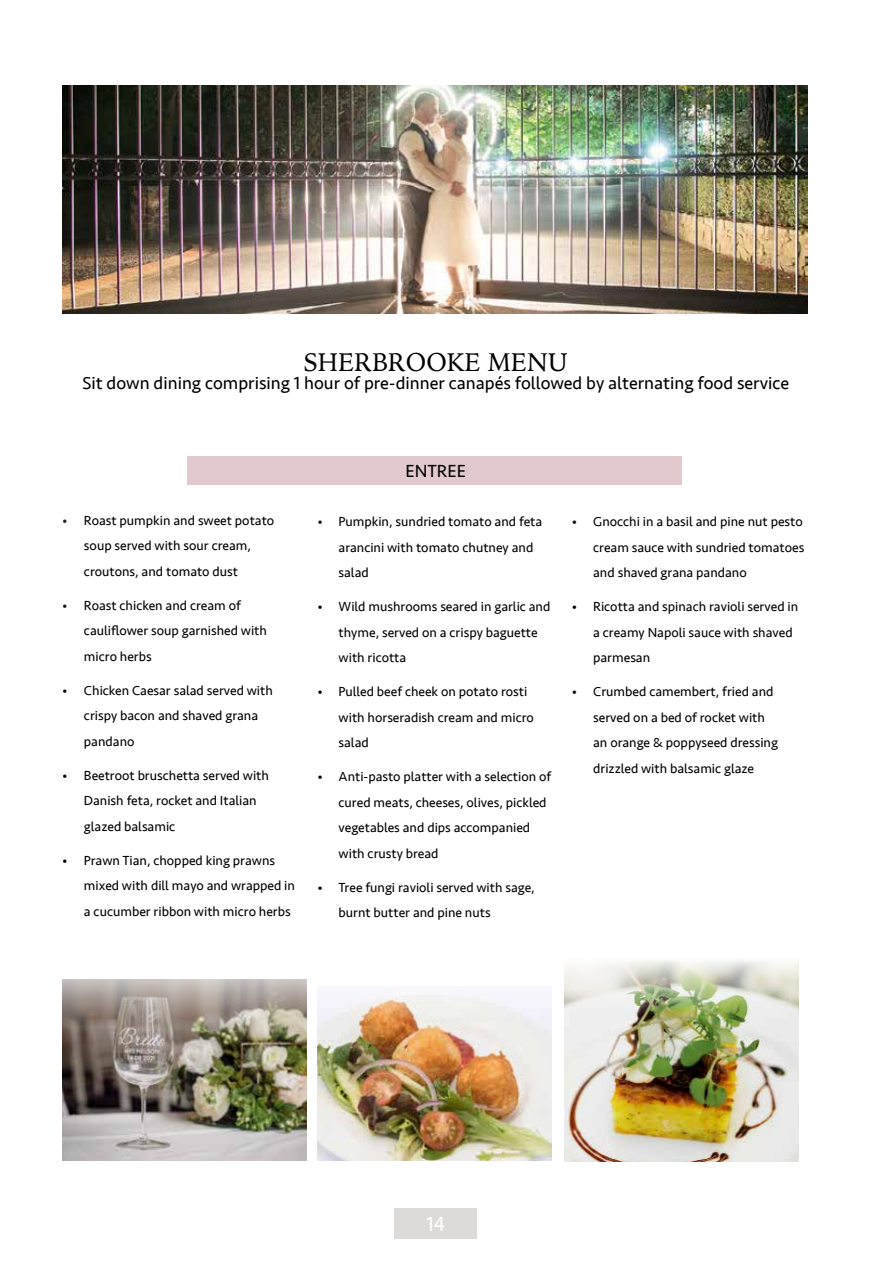
<style>
.page{position:relative;width:893px;height:1263px;background:#fff}
.page>*{position:absolute;margin:0;border:0;box-sizing:border-box;transform-origin:0 0}
.t1{font:25.5px "Iowan Old Style";color:#000}
.t2{font:21px "Seravek";color:#fff}
.t3{font:18px "Seravek";color:#000}
.t4{font:13.5px/25.5px "Seravek";color:#000}
</style>
<div class="page">
<div style="left:187px;top:456px;width:494px;height:29px;background:#e1c9ce"></div>
<img style="left:63px;top:85px;width:745px;height:228px">
<img style="left:564px;top:960px;width:234px;height:202px">
<img style="left:63px;top:979px;width:244px;height:181px">
<img style="left:317px;top:986px;width:234px;height:174px">
<div style="left:394px;top:1208px;width:83px;height:30px;background:#dcdbda"></div>
<h1 class="t1" style="left:304px;top:353px;width:265px">SHERBROOKE MENU</h1>
<h3 class="t3" style="left:82px;top:369px;width:708px">Sit down dining comprising 1 hour of pre-dinner canapés followed by alternating food service</h3>
<p class="t4" style="left:84px;top:509px;width:192px;text-indent:-21px">• Roast pumpkin and sweet potato soup served with sour cream, croutons, and tomato dust</p>
<p class="t4" style="left:84px;top:594px;width:184px;text-indent:-21px">• Roast chicken and cream of cauliflower soup garnished with micro herbs</p>
<p class="t4" style="left:84px;top:679px;width:190px;text-indent:-21px">• Chicken Caesar salad served with crispy bacon and shaved grana pandano</p>
<p class="t4" style="left:84px;top:764px;width:187px;text-indent:-21px">• Beetroot bruschetta served with<br>Danish feta, rocket and Italian glazed balsamic</p>
<p class="t4" style="left:84px;top:848px;width:212px;text-indent:-21px">• Prawn Tian, chopped king prawns mixed with dill mayo and wrapped in a cucumber ribbon with micro herbs</p>
<h3 class="t3" style="left:405px;top:457px;width:62px">ENTREE</h3>
<p class="t4" style="left:339px;top:509px;width:205px;text-indent:-21px">• Pumpkin, sundried tomato and feta arancini with tomato chutney and salad</p>
<p class="t4" style="left:339px;top:594px;width:213px;text-indent:-21px">• Wild mushrooms seared in garlic and thyme, served on a crispy baguette with ricotta</p>
<p class="t4" style="left:339px;top:679px;width:197px;text-indent:-21px">• Pulled beef cheek on potato rosti with horseradish cream and micro salad</p>
<p class="t4" style="left:339px;top:764px;width:214px;text-indent:-21px">• Anti-pasto platter with a selection of cured meats, cheeses, olives, pickled vegetables and dips accompanied with crusty bread</p>
<p class="t4" style="left:339px;top:875px;width:198px;text-indent:-21px">• Tree fungi ravioli served with sage, burnt butter and pine nuts</p>
<p class="t4" style="left:593px;top:509px;width:213px;text-align:justify;text-indent:-21px">• Gnocchi in a basil and pine nut pesto cream sauce with sundried tomatoes and shaved grana pandano</p>
<p class="t4" style="left:593px;top:594px;width:207px;text-indent:-21px">• Ricotta and spinach ravioli served in a creamy Napoli sauce with shaved parmesan</p>
<p class="t4" style="left:593px;top:679px;width:186px;text-indent:-21px">• Crumbed camembert, fried and served on a bed of rocket with an orange &amp; poppyseed dressing drizzled with balsamic glaze</p>
<h2 class="t2" style="left:427px;top:1216px;width:20px">14</h2>
</div>
